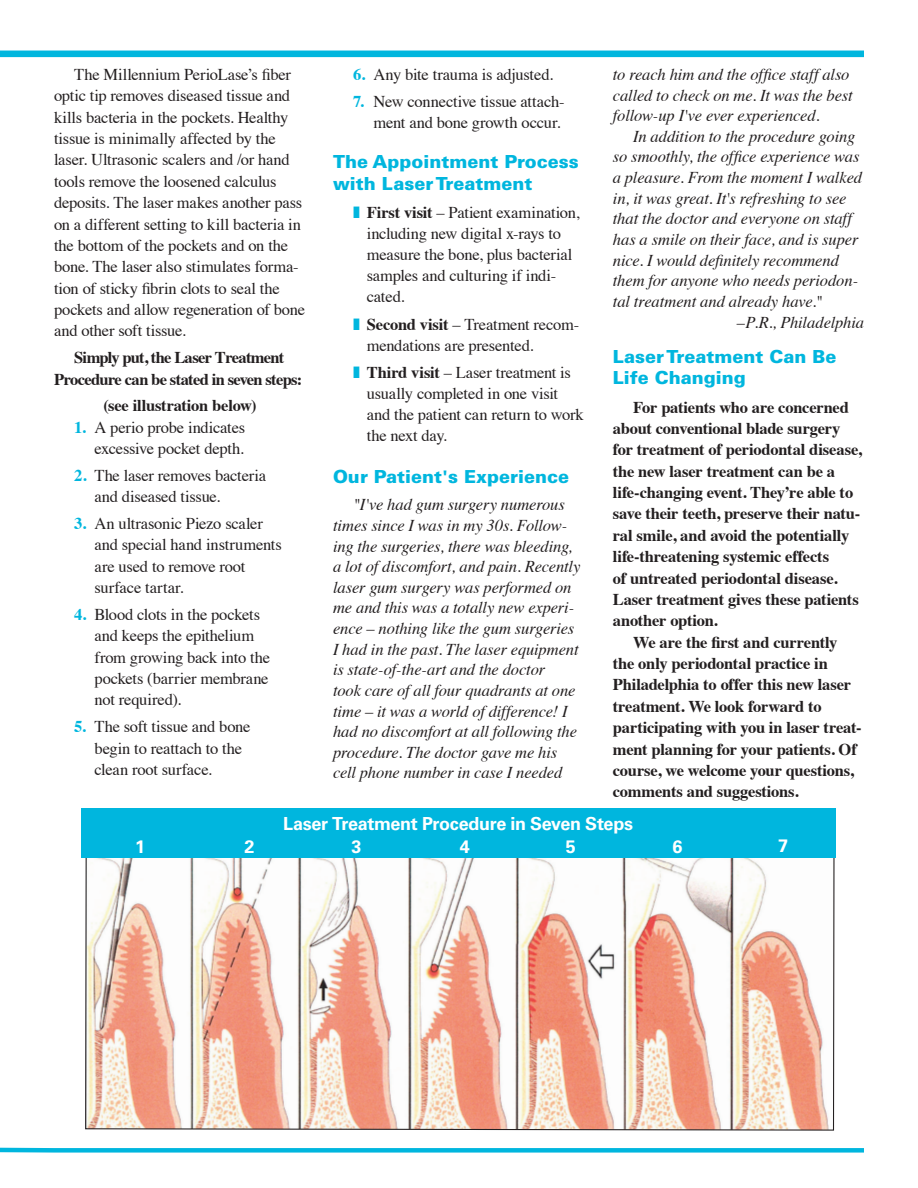
<style>
.page{position:relative;width:918px;height:1188px;background:#fff}
.page>*{position:absolute;margin:0;border:0;box-sizing:border-box;transform-origin:0 0}
.colored_subheads{font:900 18px/21.3px "Univers";color:#00b6de}
.Captions{font:700 18px "Univers";letter-spacing:-.02em;color:#fff}
._11_13_paragraph-ser{font:italic 16.5px/20.7px "Times";letter-spacing:-.01em;color:#231f20}
._11_13_paragraph-ser-2{font:700 16.5px/21.3px "Times";letter-spacing:-.015em;color:#231f20}
.Bullets_Numbers{font:16.5px/21.3px "Times";letter-spacing:-.015em;color:#231f20}
._11_13_paragraph-ser-3{font:16.5px/21.3px "Times";letter-spacing:-.015em;color:#231f20}
.Bullets{font:16.5px/21px "Times";letter-spacing:-.015em;color:#231f20}
._11_13_paragraph-ser-4{font:700 16.5px/21.3px "Times";letter-spacing:-.04em;color:#231f20;text-align:center}
.s1{font-weight:700;color:#00b6de}
.s2{font-weight:700}
</style>
<div class="page">
<div style="left:0;top:51px;width:864px;height:6px;background:#00b6de"></div>
<svg style="left:0;top:1147px;width:864px;height:6px"></svg>
<svg style="left:85px;top:858px;width:750px;height:273px"></svg>
<div style="left:81px;top:808px;width:754px;height:50px;background:#00b6de"></div>
<p class="Bullets_Numbers" style="left:353px;top:62px;width:202px"><span class="s1">6.</span> Any bite trauma is adjusted.</p>
<p class="Bullets_Numbers" style="left:353px;top:89px;width:213px;text-align:right"><span class="s1">7.</span> New connective tissue attach&shy;ment and bone growth occur.</p>
<p class="colored_subheads" style="left:333px;top:151px;width:247px">The Appointment Process with Laser Treatment</p>
<p class="Bullets" style="left:367px;top:200px;width:214px"><span class="s2">First visit</span> – Patient examination, including new digital x-rays to measure the bone, plus bacterial samples and culturing if indi&shy;cated.</p>
<p class="Bullets" style="left:367px;top:312px;width:214px"><span class="s2">Second visit</span> – Treatment recom&shy;mendations are presented.</p>
<p class="Bullets" style="left:367px;top:361px;width:218px"><span class="s2">Third visit</span> – Laser treatment is usually completed in one visit and the patient can return to work the next day.</p>
<p class="colored_subheads" style="left:333px;top:466px;width:238px">Our Patient's Experience</p>
<p class="_11_13_paragraph-ser" style="left:333px;top:493px;width:249px;text-indent:20px">"I've had gum surgery numerous times since I was in my 30s. Follow&shy;ing the surgeries, there was bleeding, a lot of discomfort, and pain. Recently laser gum surgery was performed on me and this was a totally new experi&shy;ence – nothing like the gum surgeries I had in the past. The laser equipment is state-of-the-art and the doctor<br>took care of all four quadrants at one time – it was a world of difference! I had no discomfort at all following the procedure. The doctor gave me his cell phone number in case I needed</p>
<p class="_11_13_paragraph-ser-3" style="left:54px;top:62px;width:253px;text-indent:20px">The Millennium PerioLase’s fiber optic tip removes diseased tissue and kills bacteria in the pockets. Healthy tissue is minimally affected by the laser. Ultrasonic scalers and /or hand tools remove the loosened calculus deposits. The laser makes another pass on a different setting to kill bacteria in the bottom of the pockets and on the bone. The laser also stimulates forma&shy;tion of sticky fibrin clots to seal the pockets and allow regeneration of bone and other soft tissue.</p>
<p class="_11_13_paragraph-ser-4" style="left:54px;top:345px;width:250px">Simply put, the Laser Treatment<br>Procedure can be stated in seven steps:</p>
<p class="_11_13_paragraph-ser-2" style="left:103px;top:393px;width:155px">(see illustration below)</p>
<p class="Bullets_Numbers" style="left:74px;top:415px;width:172px;text-align:right"><span class="s1">1.</span> A perio probe indicates excessive pocket depth.</p>
<p class="Bullets_Numbers" style="left:94px;top:463px;width:173px;text-indent:-20px"><span class="s1">2.</span> The laser removes bacteria and diseased tissue.</p>
<p class="Bullets_Numbers" style="left:94px;top:511px;width:189px;text-indent:-20px"><span class="s1">3.</span> An ultrasonic Piezo scaler and special hand instruments are used to remove root surface tartar.</p>
<p class="Bullets_Numbers" style="left:94px;top:602px;width:177px;text-indent:-20px"><span class="s1">4.</span> Blood clots in the pockets and keeps the epithelium from growing back into the pockets (barrier membrane not required).</p>
<p class="Bullets_Numbers" style="left:94px;top:715px;width:158px;text-indent:-20px"><span class="s1">5.</span> The soft tissue and bone begin to reattach to the clean root surface.</p>
<p class="_11_13_paragraph-ser" style="left:613px;top:63px;width:241px">to reach him and the office staff also called to check on me. It was the best follow-up I've ever experienced.</p>
<p class="_11_13_paragraph-ser" style="left:613px;top:125px;width:251px;text-indent:20px">In addition to the procedure going so smoothly, the office experience was a pleasure. From the moment I walked in, it was great. It's refreshing to see that the doctor and everyone on staff has a smile on their face, and is super nice. I would definitely recommend them for anyone who needs periodon&shy;tal treatment and already have."</p>
<p class="_11_13_paragraph-ser" style="left:737px;top:311px;width:129px">–P.R., Philadelphia</p>
<p class="colored_subheads" style="left:613px;top:346px;width:225px">Laser Treatment Can Be<br>Life Changing</p>
<p class="_11_13_paragraph-ser-2" style="left:613px;top:395px;width:251px;text-indent:20px">For patients who are concerned about conventional blade surgery for treatment of periodontal disease, the new laser treatment can be a life-changing event. They’re able to save their teeth, preserve their natu&shy;ral smile, and avoid the potentially life-threatening systemic effects<br>of untreated periodontal disease.<br>Laser treatment gives these patients another option.</p>
<p class="_11_13_paragraph-ser-2" style="left:613px;top:630px;width:250px;text-indent:20px">We are the first and currently the only periodontal practice in Philadelphia to offer this new laser treatment. We look forward to participating with you in laser treat&shy;ment planning for your patients. Of course, we welcome your questions, comments and suggestions.</p>
<p class="Captions" style="left:283px;top:813px;width:351px">Laser Treatment Procedure in Seven Steps</p>
<p class="Captions" style="left:135px;top:836px;width:12px">1</p>
<p class="Captions" style="left:245px;top:836px;width:12px">2</p>
<p class="Captions" style="left:352px;top:836px;width:12px">3</p>
<p class="Captions" style="left:460px;top:836px;width:12px">4</p>
<p class="Captions" style="left:566px;top:836px;width:12px">5</p>
<p class="Captions" style="left:672px;top:836px;width:12px">6</p>
<p class="Captions" style="left:778px;top:835px;width:12px">7</p>
</div>
